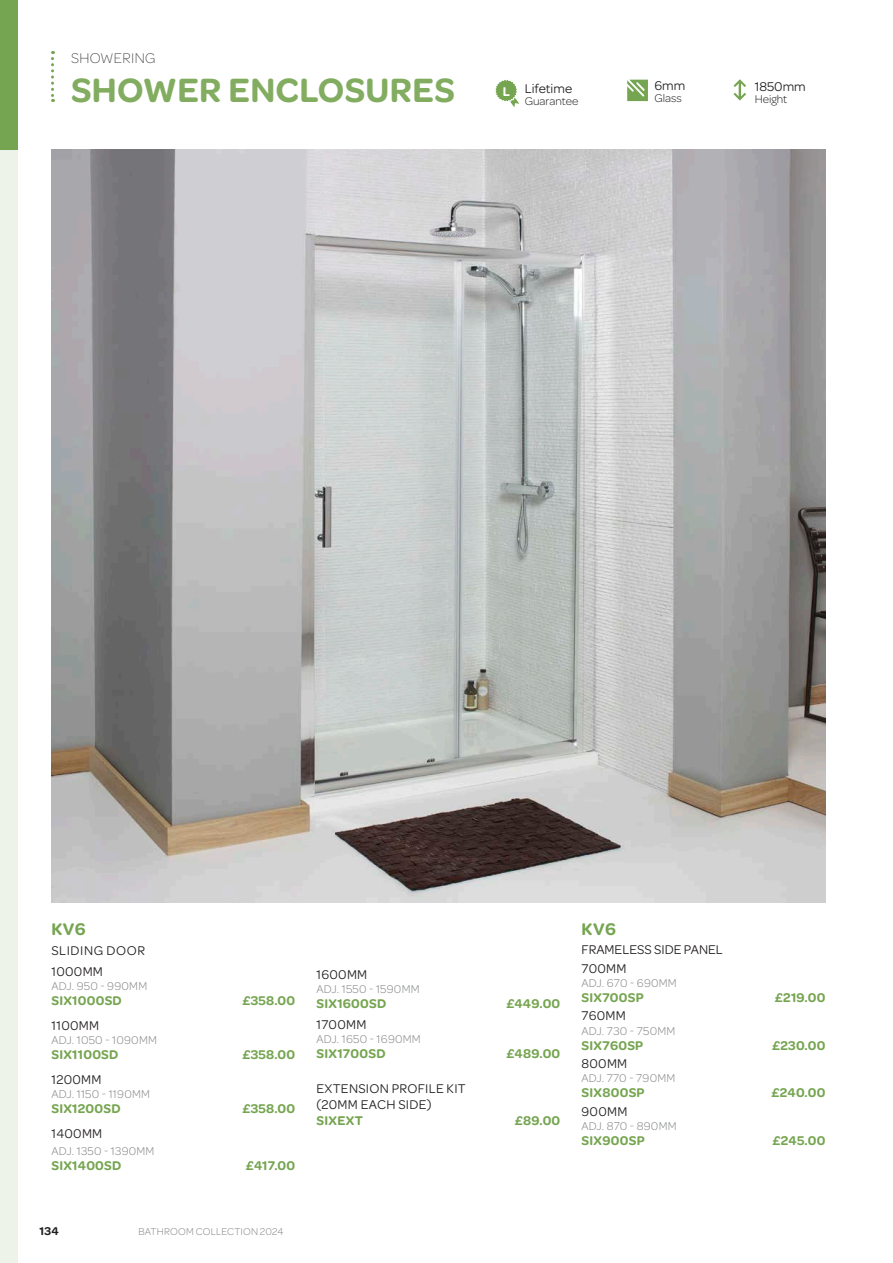
<style>
.page{position:relative;width:893px;height:1263px;background:#fff}
.page>*{position:absolute;margin:0;border:0;box-sizing:border-box;transform-origin:0 0}
.t1{font:600 36px "Omnes Pro";letter-spacing:.01em;color:#82ac5f}
.t2{font:600 18px "Omnes Pro";letter-spacing:.02em;color:#76a551}
.t3{font:200 15px "Omnes Pro";letter-spacing:.025em;color:#231f20}
.t4{font:600 13.5px "Omnes Pro";letter-spacing:.02em;color:#76a551}
.t5{font:13.5px/16.2px "Omnes Pro";letter-spacing:.02em;color:#231f20}
.t6{font:13.5px/18.5px "Omnes Pro";color:#231f20}
.t7{font:13.5px/20.4px "Omnes Pro";letter-spacing:.04em;color:#231f20}
.t8{font:600 13.5px "Omnes Pro";color:#fff}
.t9{font:300 12px "Omnes Pro";letter-spacing:.02em;color:#808285}
.t10{font:300 12px "Omnes";color:#231f20}
.t11{font:300 12px "Omnes Pro";color:#231f20}
.t12{font:600 12px "Omnes Pro";color:#231f20}
.t13{font:300 10.5px "Omnes Pro";letter-spacing:.015em;color:#808285}
</style>
<div class="page">
<div style="left:0;top:0;width:18px;height:1263px;background:#edf3e8"></div>
<svg style="left:51px;top:51px;width:3px;height:51px"></svg>
<div style="left:0;top:0;width:18px;height:150px;background:#76a551"></div>
<img style="left:51px;top:150px;width:774px;height:752px">
<svg style="left:495px;top:80px;width:24px;height:27px"></svg>
<svg style="left:627px;top:80px;width:21px;height:21px"></svg>
<svg style="left:733px;top:79px;width:13px;height:22px"></svg>
<p class="t3" style="left:71px;top:48px;width:86px">SHOWERING</p>
<h1 class="t1" style="left:71px;top:64px;width:385px">SHOWER ENCLOSURES</h1>
<p class="t8" style="left:503px;top:82px;width:9px">L</p>
<p class="t6" style="left:525px;top:78px;width:49px">Lifetime</p>
<p class="t11" style="left:525px;top:93px;width:55px">Guarantee</p>
<p class="t5" style="left:654px;top:77px;width:32px">6mm</p>
<p class="t10" style="left:654px;top:90px;width:29px">Glass</p>
<p class="t5" style="left:755px;top:77px;width:53px">1850mm</p>
<p class="t10" style="left:755px;top:91px;width:34px">Height</p>
<h2 class="t2" style="left:51px;top:916px;width:36px">KV6</h2>
<p class="t7" style="left:51px;top:940px;width:95px">SLIDING DOOR<br>1000MM</p>
<p class="t9" style="left:51px;top:978px;width:97px">ADJ. 950 - 990MM</p>
<p class="t4" style="left:51px;top:991px;width:72px">SIX1000SD</p>
<p class="t4" style="left:242px;top:991px;width:54px">£358.00</p>
<p class="t5" style="left:51px;top:1016px;width:49px">1100MM</p>
<p class="t9" style="left:51px;top:1032px;width:107px">ADJ. 1050 - 1090MM</p>
<p class="t4" style="left:51px;top:1045px;width:69px">SIX1100SD</p>
<p class="t4" style="left:242px;top:1045px;width:54px">£358.00</p>
<p class="t5" style="left:51px;top:1070px;width:52px">1200MM</p>
<p class="t9" style="left:51px;top:1086px;width:100px">ADJ. 1150 - 1190MM</p>
<p class="t4" style="left:51px;top:1099px;width:71px">SIX1200SD</p>
<p class="t4" style="left:242px;top:1099px;width:54px">£358.00</p>
<p class="t5" style="left:51px;top:1125px;width:52px">1400MM</p>
<p class="t9" style="left:51px;top:1143px;width:105px">ADJ. 1350 - 1390MM</p>
<p class="t4" style="left:51px;top:1155px;width:71px">SIX1400SD</p>
<p class="t4" style="left:246px;top:1155px;width:51px">£417.00</p>
<p class="t5" style="left:316px;top:965px;width:52px">1600MM</p>
<p class="t9" style="left:316px;top:981px;width:105px">ADJ. 1550 - 1590MM</p>
<p class="t4" style="left:316px;top:994px;width:71px">SIX1600SD</p>
<p class="t4" style="left:506px;top:994px;width:55px">£449.00</p>
<p class="t5" style="left:316px;top:1015px;width:51px">1700MM</p>
<p class="t9" style="left:316px;top:1031px;width:106px">ADJ. 1650 - 1690MM</p>
<p class="t4" style="left:316px;top:1044px;width:71px">SIX1700SD</p>
<p class="t4" style="left:506px;top:1044px;width:55px">£489.00</p>
<p class="t5" style="left:316px;top:1079px;width:151px">EXTENSION PROFILE KIT (20MM EACH SIDE)</p>
<p class="t4" style="left:316px;top:1111px;width:48px">SIXEXT</p>
<p class="t4" style="left:515px;top:1111px;width:47px">£89.00</p>
<h2 class="t2" style="left:582px;top:916px;width:36px">KV6</h2>
<p class="t6" style="left:582px;top:939px;width:143px">FRAMELESS SIDE PANEL<br>700MM</p>
<p class="t9" style="left:582px;top:975px;width:97px">ADJ. 670 - 690MM</p>
<p class="t4" style="left:582px;top:988px;width:64px">SIX700SP</p>
<p class="t4" style="left:775px;top:988px;width:52px">£219.00</p>
<p class="t5" style="left:582px;top:1007px;width:46px">760MM</p>
<p class="t9" style="left:582px;top:1023px;width:95px">ADJ. 730 - 750MM</p>
<p class="t4" style="left:582px;top:1035px;width:63px">SIX760SP</p>
<p class="t4" style="left:772px;top:1035px;width:55px">£230.00</p>
<p class="t5" style="left:582px;top:1055px;width:47px">800MM</p>
<p class="t9" style="left:582px;top:1070px;width:95px">ADJ. 770 - 790MM</p>
<p class="t4" style="left:582px;top:1083px;width:65px">SIX800SP</p>
<p class="t4" style="left:771px;top:1083px;width:55px">£240.00</p>
<p class="t5" style="left:582px;top:1102px;width:47px">900MM</p>
<p class="t9" style="left:582px;top:1118px;width:96px">ADJ. 870 - 890MM</p>
<p class="t4" style="left:582px;top:1131px;width:65px">SIX900SP</p>
<p class="t4" style="left:773px;top:1131px;width:54px">£245.00</p>
<p class="t12" style="left:39px;top:1223px;width:21px">134</p>
<p class="t13" style="left:138px;top:1224px;width:146px">BATHROOM COLLECTION 2024</p>
</div>
